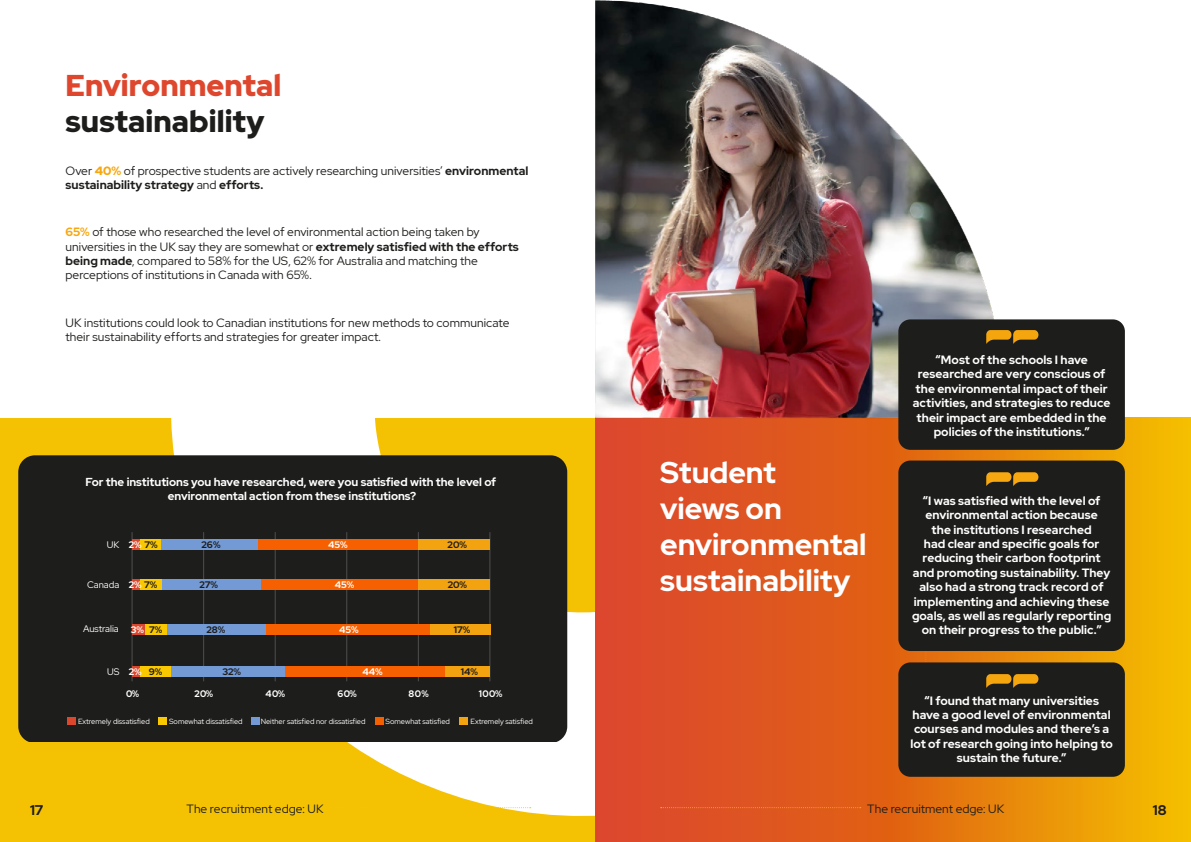
<style>
.page{position:relative;width:1191px;height:842px;background:#fff}
.page>*{position:absolute;margin:0;border:0;box-sizing:border-box;transform-origin:0 0}
.t1{font:700 30px/36px "Red Hat Display";color:#fff}
.t2{font:900 30px "Red Hat Display";letter-spacing:.005em;color:#1d1d1b}
.t3{font:900 30px "Red Hat Display";color:#de472d}
.t4{font:700 14px "Red Hat Display";color:#1c1c1c}
.t5{font:700 12px/14.4px "Red Hat Display";letter-spacing:.005em;color:#fff;text-align:center}
.t6{font:12px/14.4px "Red Hat Display";color:#1d1d1b}
.t7{font:700 11.5px/13.9px "Red Hat Display";color:#fff;text-align:center}
.t8{font:700 9.5px "Red Hat Display";letter-spacing:.045em;color:#fff}
.t9{font:700 9.5px "Red Hat Display";color:#1d1d1b}
.t10{font:9.5px "Red Hat Display";color:#fff}
.t11{font:7.5px "Red Hat Display";color:#fff}
.s1{font-weight:900;color:#f7a70f}
.s2{font-weight:700}
.s3{font-weight:700;color:#f7a70f}
.s4{color:#1d1d1b}
</style>
<div class="page">
<div style="left:0;top:0;width:595px;height:842px;background:#f5c203"></div>
<svg style="left:157px;top:417px;width:438px;height:399px"></svg>
<div style="left:0;top:0;width:596px;height:417px;background:#fff"></div>
<svg style="left:595px;top:417px;width:596px;height:425px;background:#e26919"></svg>
<img style="left:585px;top:0;width:409px;height:426px">
<svg style="left:660px;top:807px;width:201px;height:1px"></svg>
<svg style="left:331px;top:807px;width:200px;height:1px"></svg>
<svg style="left:925px;top:651px;width:2px;height:11px"></svg>
<div style="left:898px;top:460px;width:226px;height:191px;background:#1d1d1b;border-radius:12px"></div>
<div style="left:898px;top:319px;width:226px;height:131px;background:#1d1d1b;border-radius:12px"></div>
<div style="left:898px;top:662px;width:226px;height:115px;background:#1d1d1b;border-radius:12px"></div>
<svg style="left:986px;top:330px;width:52px;height:14px"></svg>
<svg style="left:986px;top:674px;width:52px;height:14px"></svg>
<svg style="left:986px;top:472px;width:52px;height:14px"></svg>
<div style="left:18px;top:455px;width:549px;height:287px;background:#1d1d1b"></div>
<div style="left:159px;top:717px;width:8px;height:8px;background:#fac801"></div>
<div style="left:251px;top:717px;width:8px;height:8px;background:#739ad5"></div>
<div style="left:375px;top:717px;width:8px;height:8px;background:#f36000"></div>
<div style="left:459px;top:717px;width:8px;height:8px;background:#f3a30f"></div>
<div style="left:68px;top:717px;width:8px;height:8px;background:#da472d"></div>
<hr style="left:489px;top:532px;width:1px;height:149px;background:#4f4f4f">
<hr style="left:418px;top:532px;width:1px;height:149px;background:#4f4f4f">
<hr style="left:346px;top:532px;width:1px;height:149px;background:#4f4f4f">
<hr style="left:275px;top:532px;width:1px;height:149px;background:#4f4f4f">
<hr style="left:203px;top:532px;width:1px;height:149px;background:#4f4f4f">
<hr style="left:132px;top:532px;width:1px;height:149px;background:#4f4f4f">
<div style="left:132px;top:539px;width:9px;height:11px;background:#da472d"></div>
<div style="left:140px;top:539px;width:22px;height:11px;background:#fac801"></div>
<div style="left:161px;top:539px;width:98px;height:11px;background:#739ad5"></div>
<div style="left:258px;top:539px;width:160px;height:11px;background:#f76000"></div>
<div style="left:257px;top:579px;width:162px;height:11px;background:#f76000"></div>
<div style="left:264px;top:624px;width:167px;height:11px;background:#f76000"></div>
<div style="left:281px;top:666px;width:166px;height:10px;background:#f76000"></div>
<div style="left:161px;top:579px;width:100px;height:11px;background:#739ad5"></div>
<div style="left:166px;top:624px;width:99px;height:11px;background:#739ad5"></div>
<div style="left:170px;top:666px;width:114px;height:10px;background:#739ad5"></div>
<div style="left:418px;top:539px;width:72px;height:11px;background:#f3a30f"></div>
<div style="left:418px;top:579px;width:72px;height:11px;background:#f3a30f"></div>
<div style="left:430px;top:624px;width:60px;height:11px;background:#f3a30f"></div>
<div style="left:445px;top:666px;width:45px;height:10px;background:#f3a30f"></div>
<div style="left:132px;top:579px;width:9px;height:11px;background:#da472d"></div>
<div style="left:132px;top:624px;width:13px;height:11px;background:#da472d"></div>
<div style="left:132px;top:666px;width:9px;height:10px;background:#da472d"></div>
<div style="left:140px;top:579px;width:22px;height:11px;background:#fac801"></div>
<div style="left:145px;top:624px;width:21px;height:11px;background:#fac801"></div>
<div style="left:140px;top:666px;width:30px;height:10px;background:#fac801"></div>
<p class="t4" style="left:30px;top:801px;width:15px">17</p>
<h1 class="t3" style="left:66px;top:66px;width:217px">Environmental</h1>
<h1 class="t2" style="left:66px;top:102px;width:200px">sustainability</h1>
<p class="t6" style="left:66px;top:163px;width:464px">Over <span class="s1">40%</span> of prospective students are actively researching universities’ <span class="s2">environmental sustainability strategy</span> and <span class="s2">efforts.</span></p>
<p class="t6" style="left:66px;top:224px;width:455px"><span class="s3">65%</span> of those who researched the level of environmental action being taken by universities in the UK say they are somewhat or <span class="s2">extremely satisfied with the efforts being made</span>, compared to 58% for the US, 62% for Australia and matching the perceptions of institutions in Canada with 65%.</p>
<p class="t6" style="left:66px;top:315px;width:445px">UK institutions could look to Canadian institutions for new methods to communicate their sustainability efforts and strategies for greater impact.</p>
<p class="t7" style="left:85px;top:475px;width:412px">For the institutions you have researched, were you satisfied with the level of environmental action from these institutions?</p>
<p class="t10" style="left:107px;top:538px;width:14px">UK</p>
<p class="t10" style="left:87px;top:578px;width:34px">Canada</p>
<p class="t10" style="left:83px;top:622px;width:37px">Australia</p>
<p class="t10" style="left:107px;top:665px;width:14px">US</p>
<p class="t8" style="left:129px;top:538px;width:31px">2% <span class="s4">7%</span></p>
<p class="t9" style="left:201px;top:538px;width:20px">26%</p>
<p class="t8" style="left:328px;top:538px;width:21px">45%</p>
<p class="t9" style="left:447px;top:538px;width:21px">20%</p>
<p class="t8" style="left:129px;top:578px;width:30px">2% <span class="s4">7%</span></p>
<p class="t9" style="left:199px;top:579px;width:20px">27%</p>
<p class="t8" style="left:335px;top:578px;width:21px">45%</p>
<p class="t9" style="left:447px;top:579px;width:21px">20%</p>
<p class="t8" style="left:131px;top:624px;width:33px">3% <span class="s4">7%</span></p>
<p class="t9" style="left:206px;top:624px;width:20px">28%</p>
<p class="t8" style="left:339px;top:624px;width:21px">45%</p>
<p class="t9" style="left:454px;top:624px;width:18px">17%</p>
<p class="t8" style="left:129px;top:665px;width:35px">2% <span class="s4">9%</span></p>
<p class="t9" style="left:222px;top:665px;width:20px">32%</p>
<p class="t8" style="left:362px;top:665px;width:22px">44%</p>
<p class="t9" style="left:461px;top:665px;width:19px">14%</p>
<p class="t8" style="left:126px;top:687px;width:15px">0%</p>
<p class="t8" style="left:194px;top:687px;width:20px">20%</p>
<p class="t8" style="left:266px;top:687px;width:21px">40%</p>
<p class="t8" style="left:337px;top:687px;width:21px">60%</p>
<p class="t8" style="left:408px;top:687px;width:22px">80%</p>
<p class="t8" style="left:479px;top:687px;width:25px">100%</p>
<p class="t11" style="left:78px;top:716px;width:73px">Extremely dissatisfied</p>
<p class="t11" style="left:169px;top:716px;width:75px">Somewhat dissatisfied</p>
<p class="t11" style="left:261px;top:716px;width:106px">Neither satisfied nor dissatisfied</p>
<p class="t11" style="left:385px;top:716px;width:66px">Somewhat satisfied</p>
<p class="t11" style="left:470px;top:716px;width:64px">Extremely satisfied</p>
<h1 class="t1" style="left:660px;top:454px;width:208px">Student<br>views on environmental sustainability</h1>
<p class="t5" style="left:913px;top:352px;width:199px">“Most of the schools I have researched are very conscious of the environmental impact of their activities, and strategies to reduce their impact are embedded in the policies of the institutions.”</p>
<p class="t5" style="left:912px;top:493px;width:201px">“I was satisfied with the level of environmental action because<br>the institutions I researched<br>had clear and specific goals for reducing their carbon footprint and promoting sustainability. They also had a strong track record of implementing and achieving these goals, as well as regularly reporting on their progress to the public.”</p>
<p class="t5" style="left:910px;top:693px;width:204px">“I found that many universities have a good level of environmental courses and modules and there’s a lot of research going into helping to sustain the future.”</p>
<p class="t6" style="left:187px;top:801px;width:138px">The recruitment edge: UK</p>
<p class="t6" style="left:867px;top:801px;width:138px">The recruitment edge: UK</p>
<p class="t4" style="left:1152px;top:801px;width:16px">18</p>
</div>
